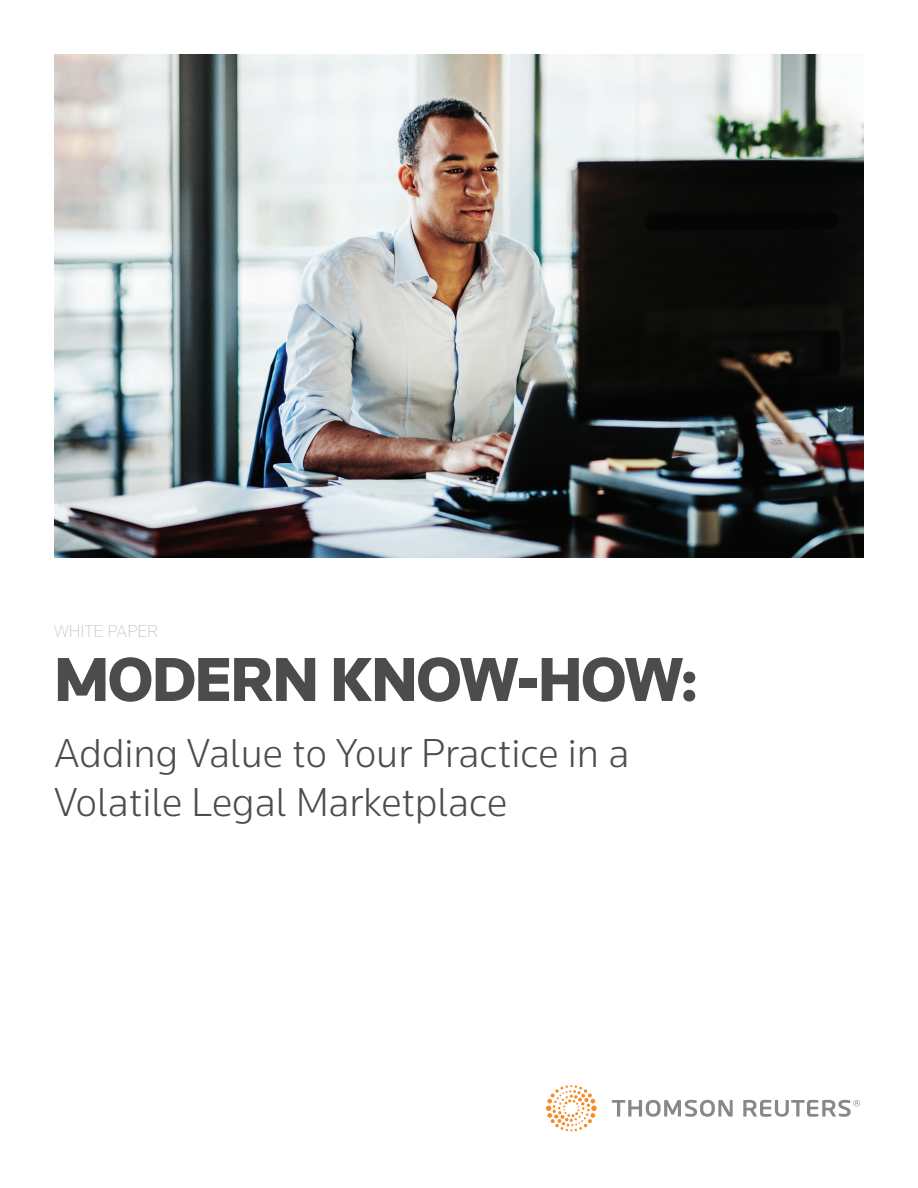
<style>
.page{position:relative;width:918px;height:1188px;background:#fff}
.page>*{position:absolute;margin:0;border:0;box-sizing:border-box;transform-origin:0 0}
.t1{font:900 64.5px "Knowledge";letter-spacing:-.025em;color:#4b4c4d}
.t2{font:300 42px/49.5px "Knowledge";color:#4b4c4d}
.t3{font:200 18px "Knowledge";color:#b8b9bc}
</style>
<div class="page">
<svg style="left:546px;top:1085px;width:314px;height:46px"></svg>
<img style="left:54px;top:54px;width:810px;height:504px">
<p class="t3" style="left:54px;top:620px;width:106px">WHITE PAPER</p>
<h1 class="t1" style="left:54px;top:640px;width:646px">MODERN KNOW-HOW:</h1>
<p class="t2" style="left:54px;top:728px;width:577px">Adding Value to Your Practice in a<br>Volatile Legal Marketplace</p>
</div>
